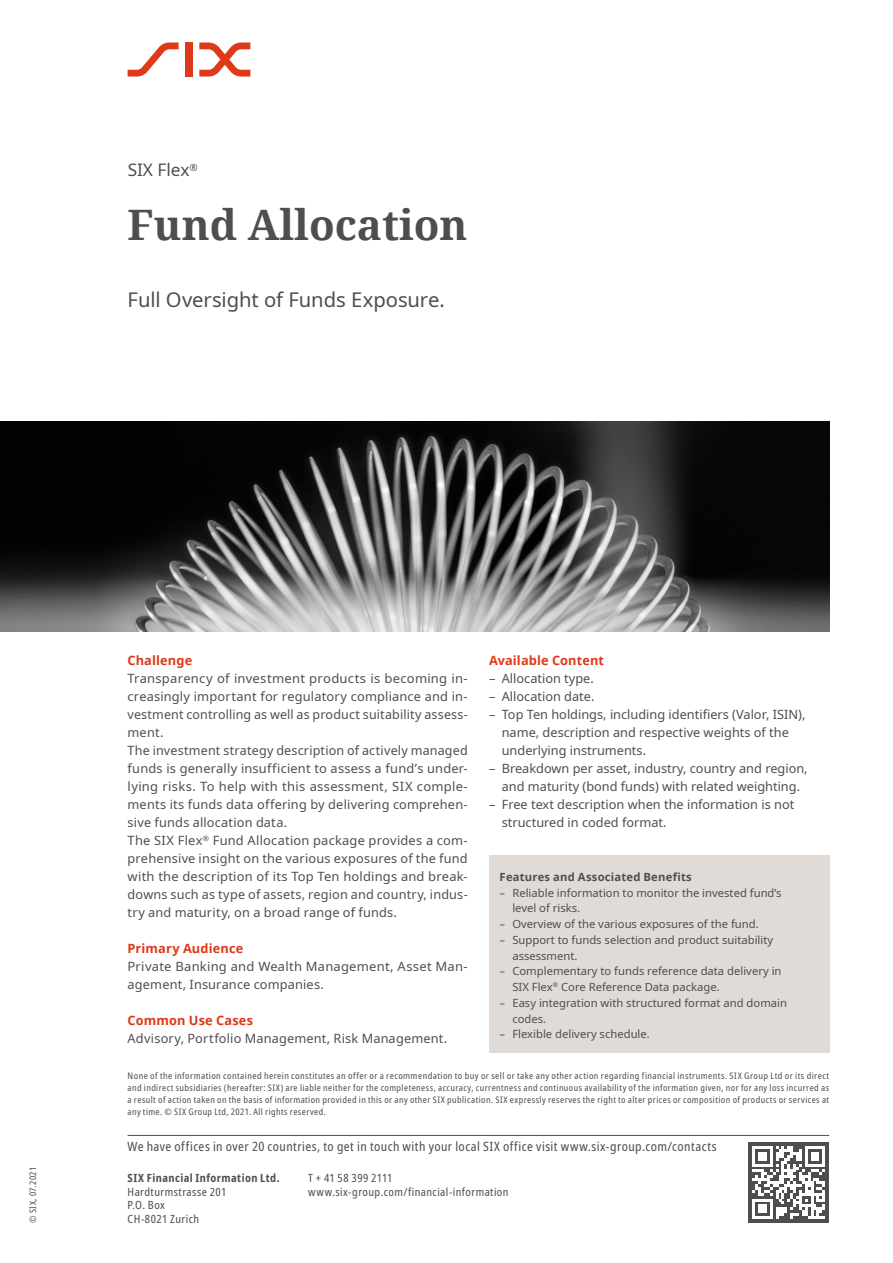
<style>
.page{position:relative;width:893px;height:1263px;background:#fff}
.page>*{position:absolute;margin:0;border:0;box-sizing:border-box;transform-origin:0 0}
.SIX_h1_neu{font:700 42px "Noto Serif";color:#4e4e4e}
.SIX_h2{font:20.25px "Noto Sans";letter-spacing:-.005em;color:#4e4e4e}
.t1{font:17.25px "Noto Sans";color:#4e4e4e}
.SIX_copy_200407{font:12.75px/18px "Noto Sans";color:#4e4e4e;text-align:justify}
.SIX_call_to_action_l{font:condensed 12.75px "Noto Sans";letter-spacing:.035em;color:#4e4e4e}
.SIX_h3{font:700 12.75px "Noto Sans";letter-spacing:.01em;color:#de3919}
.t2{font:11.25px/15.8px "Noto Sans";color:#4e4e4e}
.SIX_marginalia{font:condensed 11.25px "Noto Sans";letter-spacing:.04em;color:#4e4e4e}
.SIX_h3-2{font:700 11.25px "Noto Sans";letter-spacing:.02em;color:#4e4e4e}
.SIX_marginalia-2{font:700 condensed 11.25px "Noto Sans";letter-spacing:.035em;color:#4e4e4e}
.SIX_marginalia-3{font:condensed 9px/12px "Noto Sans";letter-spacing:.045em;color:#4e4e4e;text-align:justify}
.SIX_publication-info{font:condensed 9px "Noto Sans";letter-spacing:.04em;color:#4e4e4e}
</style>
<div class="page">
<svg style="left:128px;top:43px;width:51px;height:34px"></svg>
<div style="left:185px;top:43px;width:8px;height:34px;background:#de3919"></div>
<svg style="left:199px;top:43px;width:51px;height:34px"></svg>
<img style="left:0;top:421px;width:829px;height:210px">
<hr style="left:128px;top:1135px;width:701px;height:1px;background:#4e4e4e">
<div style="left:748px;top:1142px;width:81px;height:81px;background:#4e4e4e"></div>
<svg style="left:752px;top:1146px;width:73px;height:73px"></svg>
<div style="left:489px;top:855px;width:340px;height:197px;background:#e0dbd7"></div>
<h3 class="t1" style="left:128px;top:158px;width:72px">SIX Flex<sup>®</sup></h3>
<p class="SIX_h1_neu" style="left:128px;top:196px;width:342px">Fund Allocation</p>
<p class="SIX_h2" style="left:128px;top:285px;width:319px">Full Oversight of Funds Exposure.</p>
<p class="SIX_h3" style="left:128px;top:651px;width:66px">Challenge</p>
<p class="SIX_copy_200407" style="left:128px;top:670px;width:342px">Transparency of investment products is becoming in&shy;creasingly important for regulatory compliance and in&shy;vestment controlling as well as product suitability assess&shy;ment.</p>
<p class="SIX_copy_200407" style="left:128px;top:742px;width:342px">The investment strategy description of actively managed funds is generally insufficient to assess a fund’s under&shy;lying risks. To help with this assessment, SIX comple&shy;ments its funds data offering by delivering comprehen&shy;sive funds allocation data.</p>
<p class="SIX_copy_200407" style="left:128px;top:832px;width:342px">The SIX Flex<sup>®</sup> Fund Allocation package provides a com&shy;prehensive insight on the various exposures of the fund with the description of its Top Ten holdings and break&shy;downs such as type of assets, region and country, indus&shy;try and maturity, on a broad range of funds.</p>
<p class="SIX_h3" style="left:128px;top:939px;width:117px">Primary Audience</p>
<p class="SIX_copy_200407" style="left:128px;top:958px;width:342px">Private Banking and Wealth Management, Asset Man&shy;agement, Insurance companies.</p>
<p class="SIX_h3" style="left:128px;top:1011px;width:127px">Common Use Cases</p>
<p class="SIX_copy_200407" style="left:128px;top:1030px;width:321px">Advisory, Portfolio Management, Risk Management.</p>
<p class="SIX_h3" style="left:489px;top:651px;width:117px">Available Content</p>
<p class="SIX_copy_200407" style="left:489px;top:670px;width:106px">– Allocation type.</p>
<p class="SIX_copy_200407" style="left:489px;top:688px;width:107px">– Allocation date.</p>
<p class="SIX_copy_200407" style="left:502px;top:706px;width:305px;text-align:left;text-indent:-13px">– Top Ten holdings, including identifiers (Valor, ISIN), name, description and respective weights of the underlying instruments.</p>
<p class="SIX_copy_200407" style="left:489px;top:760px;width:320px;text-align:center">– Breakdown per asset, industry, country and region, and maturity (bond funds) with related weighting.</p>
<p class="SIX_copy_200407" style="left:502px;top:796px;width:294px;text-indent:-13px">– Free text description when the information is not structured in coded format.</p>
<p class="SIX_h3-2" style="left:500px;top:869px;width:194px">Features and Associated Benefits</p>
<p class="t2" style="left:512px;top:885px;width:271px;text-indent:-13px">– Reliable information to monitor the invested fund’s level of risks.</p>
<p class="t2" style="left:500px;top:916px;width:261px">– Overview of the various exposures of the fund.</p>
<p class="t2" style="left:512px;top:932px;width:262px;text-indent:-13px">– Support to funds selection and product suitability assessment.</p>
<p class="t2" style="left:512px;top:964px;width:271px;text-indent:-13px">– Complementary to funds reference data delivery in<br>SIX Flex<sup>®</sup> Core Reference Data package.</p>
<p class="t2" style="left:512px;top:995px;width:276px;text-indent:-13px">– Easy integration with structured format and domain codes.</p>
<p class="t2" style="left:500px;top:1027px;width:152px">– Flexible delivery schedule.</p>
<p class="SIX_marginalia-3" style="left:128px;top:1070px;width:703px">None of the information contained herein constitutes an offer or a recommendation to buy or sell or take any other action regarding financial instruments. SIX Group Ltd or its direct and indirect subsidiaries (hereafter: SIX) are liable neither for the completeness, accuracy, currentness and continuous availability of the information given, nor for any loss incurred as a result of action taken on the basis of information provided in this or any other SIX publication. SIX expressly reserves the right to alter prices or composition of products or services at any time. © SIX Group Ltd, 2021. All rights reserved.</p>
<p class="SIX_call_to_action_l" style="left:128px;top:1137px;width:591px">We have offices in over 20 countries, to get in touch with your local SIX office visit www.six-group.com/contacts</p>
<p class="SIX_publication-info" style="left:27px;top:1223px;width:58px;rotate:-90deg">© SIX, 07.2021</p>
<p class="SIX_marginalia" style="left:308px;top:1170px;width:86px">T + 41 58 399 2111</p>
<p class="SIX_marginalia-2" style="left:128px;top:1170px;width:154px">SIX Financial Information Ltd.</p>
<p class="SIX_marginalia" style="left:128px;top:1183px;width:100px">Hardturmstrasse 201</p>
<p class="SIX_marginalia" style="left:128px;top:1197px;width:39px">P.O. Box</p>
<p class="SIX_marginalia" style="left:128px;top:1210px;width:73px">CH-8021 Zurich</p>
<p class="SIX_marginalia" style="left:308px;top:1183px;width:202px">www.six-group.com/financial-information</p>
</div>
